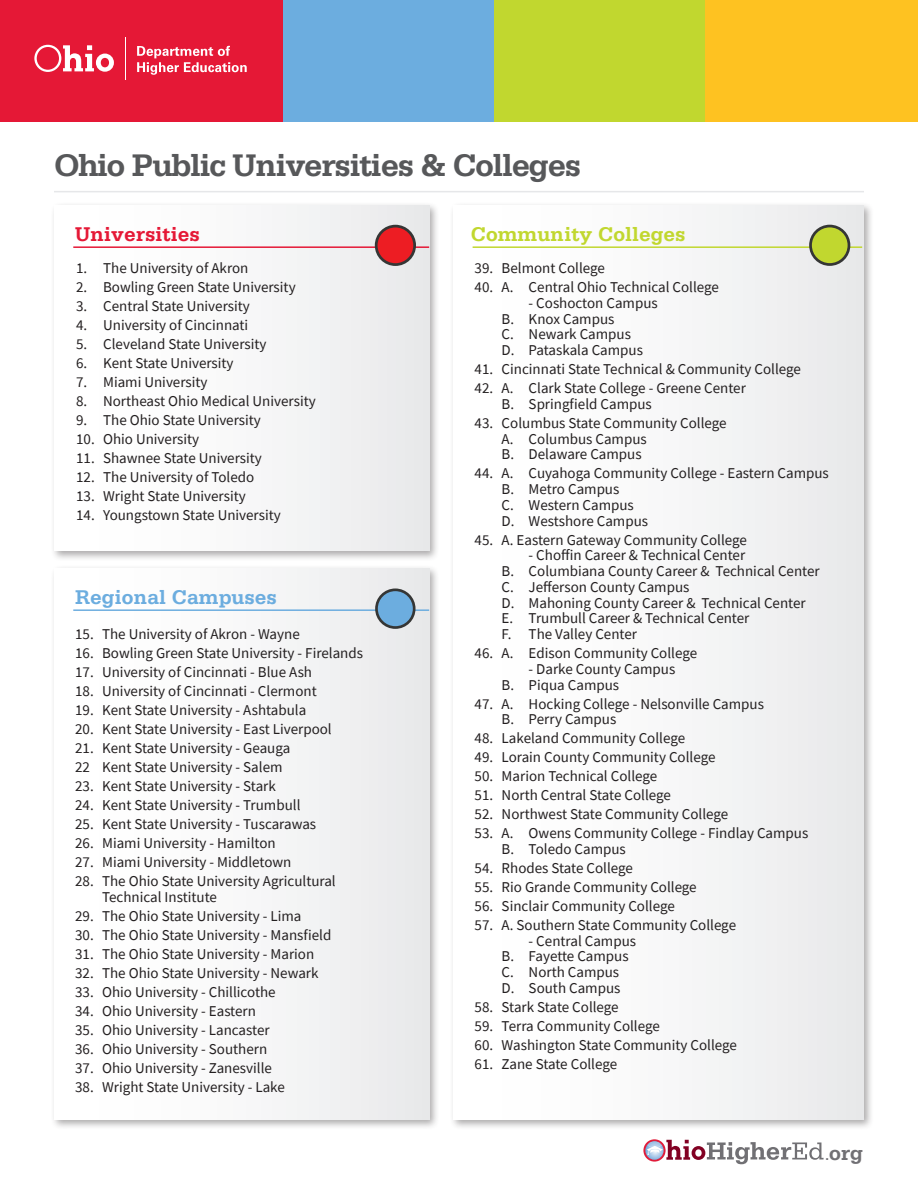
<style>
.page{position:relative;width:918px;height:1188px;background:#fff}
.page>*{position:absolute;margin:0;border:0;box-sizing:border-box;transform-origin:0 0}
.t1{font:700 33px "Serifa Std";letter-spacing:-.04em;color:#57585a}
.t2{font:700 21.3px "Serifa Std";color:#717074}
.t3{font:700 21px "Serifa Std";color:#c1d72f}
.t4{font:700 21px "Serifa Std";color:#6caddf}
.t5{font:700 21px "Serifa Std";color:#e51836}
.t6{font:15px/15.8px "Source Sans Pro";color:#231f20}
.s1{font-size:12.75px}
</style>
<div class="page">
<div style="left:0;top:0;width:284px;height:122px;background:#e51836"></div>
<div style="left:283px;top:0;width:213px;height:122px;background:#6caddf"></div>
<div style="left:494px;top:0;width:212px;height:122px;background:#c1d72f"></div>
<div style="left:706px;top:0;width:212px;height:122px;background:#fec221"></div>
<hr style="left:126px;top:37px;width:1px;height:43px;background:#fff">
<svg style="left:34px;top:45px;width:80px;height:27px"></svg>
<svg style="left:137px;top:46px;width:110px;height:29px"></svg>
<div style="left:50px;top:565px;width:390px;height:565px;background:#231f20;opacity:.38"></div>
<div style="left:54px;top:569px;width:375px;height:550px;background:linear-gradient(to right,#fff,#eaeaec)"></div>
<hr style="left:73px;top:609px;width:356px;height:2px;background:#6caddf">
<div style="left:376px;top:590px;width:38px;height:38px;background:#6caddf;border-radius:50%"></div>
<div style="left:375px;top:588px;width:41px;height:41px;border:3px solid #353635;border-radius:50%"></div>
<div style="left:50px;top:202px;width:390px;height:359px;background:#231f20;opacity:.38"></div>
<div style="left:54px;top:206px;width:375px;height:345px;background:linear-gradient(to right,#fff,#eaeaec)"></div>
<hr style="left:73px;top:246px;width:356px;height:2px;background:#e51836">
<div style="left:376px;top:226px;width:39px;height:39px;background:#ed1d23;border-radius:50%"></div>
<div style="left:375px;top:225px;width:41px;height:41px;border:3px solid #353635;border-radius:50%"></div>
<div style="left:449px;top:202px;width:425px;height:928px;background:#231f20;opacity:.38"></div>
<div style="left:453px;top:206px;width:411px;height:913px;background:linear-gradient(to right,#fff,#eaeaec)"></div>
<hr style="left:473px;top:246px;width:389px;height:2px;background:#c1d72f">
<div style="left:811px;top:226px;width:38px;height:39px;background:#c1d72f;border-radius:50%"></div>
<div style="left:809px;top:225px;width:41px;height:41px;border:3px solid #353635;border-radius:50%"></div>
<hr style="left:54px;top:191px;width:810px;height:1px;background:#e6e7e9">
<svg style="left:643px;top:1139px;width:181px;height:25px"></svg>
<h1 class="t1" style="left:54px;top:146px;width:529px">Ohio Public Universities &amp; Colleges</h1>
<h3 class="t5" style="left:75px;top:221px;width:126px">Universities</h3>
<p class="t6" style="left:76px;top:260px;width:174px">1. The University of Akron</p>
<p class="t6" style="left:76px;top:279px;width:221px">2. Bowling Green State University</p>
<p class="t6" style="left:76px;top:298px;width:175px">3. Central State University</p>
<p class="t6" style="left:76px;top:317px;width:174px">4. University of Cincinnati</p>
<p class="t6" style="left:76px;top:336px;width:192px">5. Cleveland State University</p>
<p class="t6" style="left:76px;top:355px;width:159px">6. Kent State University</p>
<p class="t6" style="left:76px;top:374px;width:133px">7. Miami University</p>
<p class="t6" style="left:76px;top:393px;width:241px">8. Northeast Ohio Medical University</p>
<p class="t6" style="left:76px;top:412px;width:186px">9. The Ohio State University</p>
<p class="t6" style="left:76px;top:431px;width:125px">10. Ohio University</p>
<p class="t6" style="left:76px;top:450px;width:187px">11. Shawnee State University</p>
<p class="t6" style="left:76px;top:469px;width:180px">12. The University of Toledo</p>
<p class="t6" style="left:76px;top:488px;width:171px">13. Wright State University</p>
<p class="t6" style="left:76px;top:507px;width:206px">14. Youngstown State University</p>
<h3 class="t4" style="left:75px;top:584px;width:203px">Regional Campuses</h3>
<p class="t6" style="left:75px;top:626px;width:226px">15. The University of Akron - Wayne</p>
<p class="t6" style="left:75px;top:645px;width:289px">16. Bowling Green State University - Firelands</p>
<p class="t6" style="left:75px;top:664px;width:239px">17. University of Cincinnati - Blue Ash</p>
<p class="t6" style="left:75px;top:683px;width:243px">18. University of Cincinnati - Clermont</p>
<p class="t6" style="left:75px;top:702px;width:233px">19. Kent State University - Ashtabula</p>
<p class="t6" style="left:75px;top:721px;width:258px">20. Kent State University - East Liverpool</p>
<p class="t6" style="left:75px;top:739px;width:217px;line-height:19px">21. Kent State University - Geauga<br>22 Kent State University - Salem</p>
<p class="t6" style="left:75px;top:778px;width:202px">23. Kent State University - Stark</p>
<p class="t6" style="left:75px;top:797px;width:227px">24. Kent State University - Trumbull</p>
<p class="t6" style="left:75px;top:816px;width:243px">25. Kent State University - Tuscarawas</p>
<p class="t6" style="left:75px;top:835px;width:202px">26. Miami University - Hamilton</p>
<p class="t6" style="left:75px;top:854px;width:218px">27. Miami University - Middletown</p>
<p class="t6" style="left:102px;top:873px;width:235px;text-indent:-27px">28. The Ohio State University Agricultural<br>Technical Institute</p>
<p class="t6" style="left:75px;top:908px;width:228px">29. The Ohio State University - Lima</p>
<p class="t6" style="left:75px;top:927px;width:258px">30. The Ohio State University - Mansfield</p>
<p class="t6" style="left:75px;top:946px;width:241px">31. The Ohio State University - Marion</p>
<p class="t6" style="left:75px;top:965px;width:245px">32. The Ohio State University - Newark</p>
<p class="t6" style="left:75px;top:984px;width:202px">33. Ohio University - Chillicothe</p>
<p class="t6" style="left:75px;top:1003px;width:182px">34. Ohio University - Eastern</p>
<p class="t6" style="left:75px;top:1022px;width:196px">35. Ohio University - Lancaster</p>
<p class="t6" style="left:75px;top:1041px;width:194px">36. Ohio University - Southern</p>
<p class="t6" style="left:75px;top:1060px;width:198px">37. Ohio University - Zanesville</p>
<p class="t6" style="left:75px;top:1079px;width:211px">38. Wright State University - Lake</p>
<h3 class="t3" style="left:471px;top:221px;width:216px">Community Colleges</h3>
<p class="t6" style="left:475px;top:260px;width:132px">39. Belmont College</p>
<p class="t6" style="left:475px;top:279px;width:246px">40. A. Central Ohio Technical College</p>
<p class="t6" style="left:502px;top:295px;width:158px;text-indent:27px">- Coshocton Campus<br>B. Knox Campus<br>C. Newark Campus<br>D. Pataskala Campus</p>
<p class="t6" style="left:475px;top:361px;width:328px">41. Cincinnati State Technical &amp; Community College</p>
<p class="t6" style="left:502px;top:380px;width:246px;text-indent:-27px">42. A. Clark State College - Greene Center<br>B. Springfield Campus</p>
<p class="t6" style="left:502px;top:415px;width:227px;text-indent:-27px">43. Columbus State Community College<br>A. Columbus Campus<br>B. Delaware Campus</p>
<p class="t6" style="left:502px;top:465px;width:329px;text-indent:-27px">44. A. Cuyahoga Community College - Eastern Campus<br>B. Metro Campus<br>C. Western Campus<br>D. Westshore Campus</p>
<p class="t6" style="left:475px;top:532px;width:274px">45. A. Eastern Gateway Community College</p>
<p class="t6" style="left:502px;top:547px;width:320px;text-indent:27px">- Choffin Career &amp; Technical Center<br>B. Columbiana County Career &amp; Technical Center C. Jefferson County Campus<br>D. Mahoning County Career &amp; Technical Center E. Trumbull Career &amp; Technical Center<br>F. The Valley Center</p>
<p class="t6" style="left:475px;top:645px;width:224px">46. A. Edison Community College</p>
<p class="t6" style="left:502px;top:661px;width:175px;text-indent:27px">- Darke County Campus<br>B. Piqua Campus</p>
<p class="t6" style="left:502px;top:696px;width:264px;text-indent:-27px">47. A. Hocking College - Nelsonville Campus<br>B. Perry Campus</p>
<p class="t6" style="left:475px;top:730px;width:212px">48. Lakeland Community College</p>
<p class="t6" style="left:475px;top:749px;width:242px">49. Lorain County Community College</p>
<p class="t6" style="left:475px;top:768px;width:184px">50. Marion Technical College</p>
<p class="t6" style="left:475px;top:787px;width:198px">51. North Central State College</p>
<p class="t6" style="left:475px;top:806px;width:255px">52. Northwest State Community College</p>
<p class="t6" style="left:502px;top:825px;width:308px;text-indent:-27px">53. A. Owens Community College - Findlay Campus<br>B. Toledo Campus</p>
<p class="t6" style="left:475px;top:860px;width:160px">54. Rhodes State College</p>
<p class="t6" style="left:475px;top:879px;width:224px">55. Rio Grande Community College</p>
<p class="t6" style="left:475px;top:898px;width:202px">56. Sinclair Community College</p>
<p class="t6" style="left:475px;top:917px;width:263px">57. A. Southern State Community College</p>
<p class="t6" style="left:502px;top:933px;width:136px;text-indent:27px">- Central Campus<br>B. Fayette Campus<br>C. North Campus<br>D. South Campus</p>
<p class="t6" style="left:475px;top:999px;width:146px">58. Stark State College</p>
<p class="t6" style="left:475px;top:1018px;width:187px">59. Terra Community College</p>
<p class="t6" style="left:475px;top:1037px;width:264px">60. Washington State Community College</p>
<p class="t6" style="left:475px;top:1056px;width:144px">61. Zane State College</p>
<h2 class="t2" style="left:825px;top:1140px;width:39px"><span class="s1">.</span>org</h2>
</div>
